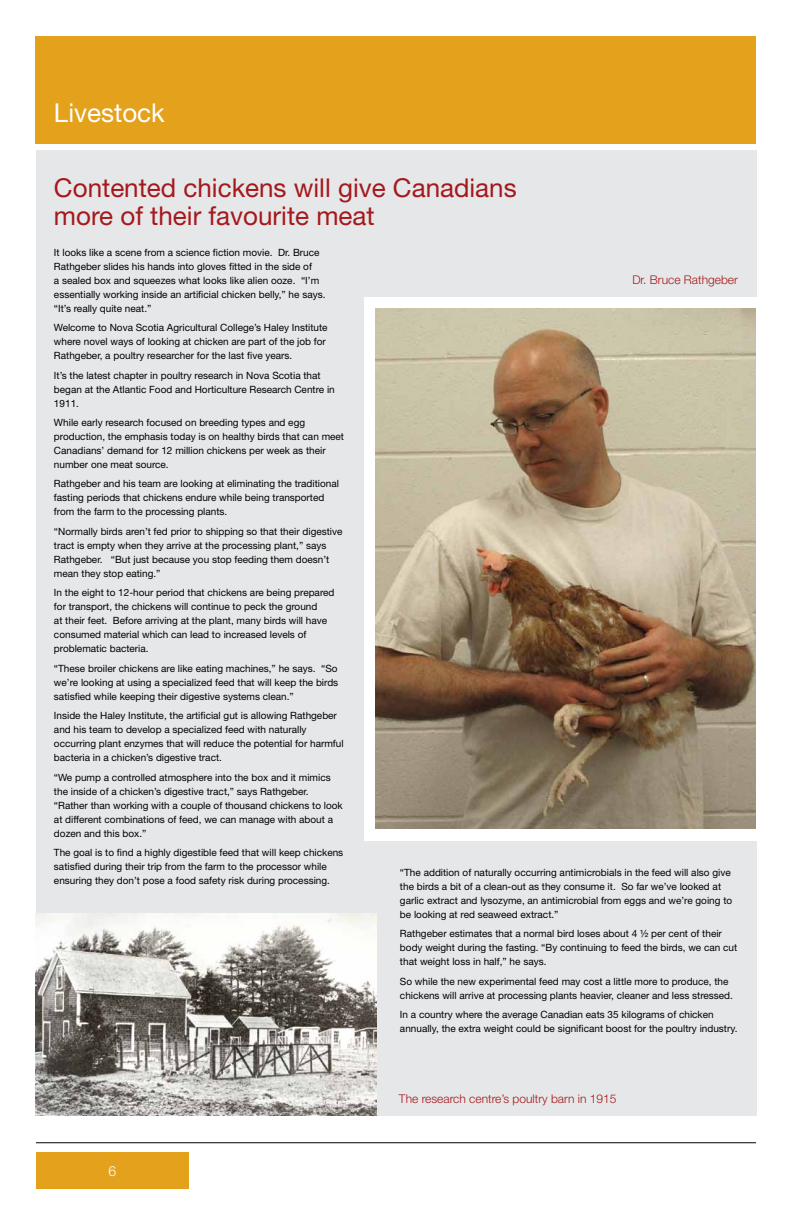
<style>
.page{position:relative;width:792px;height:1224px;background:#fff}
.page>*{position:absolute;margin:0;border:0;box-sizing:border-box;transform-origin:0 0}
.t1{font:26px/28px "Helvetica Neue";color:#a5181c}
.t2{font:26px "Helvetica Neue";color:#fff}
.t3{font:300 14px "Helvetica Neue";color:#fff}
.t4{font:300 12px "Helvetica Neue";color:#a5181c}
.t5{font:10px/14px "Helvetica Neue";color:#000}
</style>
<div class="page">
<div style="left:36px;top:1152px;width:153px;height:36px;background:#e4a11b"></div>
<div style="left:36px;top:36px;width:720px;height:108px;background:#e4a11b"></div>
<hr style="left:36px;top:1142px;width:720px;height:1px;background:#000">
<div style="left:36px;top:150px;width:721px;height:966px;background:#e6e7e8"></div>
<div style="left:364px;top:297px;width:397px;height:544px;background:#fff"></div>
<img style="left:376px;top:309px;width:380px;height:519px">
<img style="left:36px;top:913px;width:340px;height:203px">
<h1 class="t2" style="left:54px;top:97px;width:112px">Livestock</h1>
<h1 class="t1" style="left:54px;top:173px;width:464px">Contented chickens will give Canadians more of their favourite meat</h1>
<p class="t5" style="left:54px;top:245px;width:273px">It looks like a scene from a science fiction movie. Dr. Bruce Rathgeber slides his hands into gloves fitted in the side of<br>a sealed box and squeezes what looks like alien ooze. “I’m essentially working inside an artificial chicken belly,” he says. “It’s really quite neat.”</p>
<p class="t5" style="left:54px;top:321px;width:275px">Welcome to Nova Scotia Agricultural College’s Haley Institute where novel ways of looking at chicken are part of the job for<br>Rathgeber, a poultry researcher for the last five years.</p>
<p class="t5" style="left:54px;top:368px;width:282px">It’s the latest chapter in poultry research in Nova Scotia that began at the Atlantic Food and Horticulture Research Centre in<br>1911.</p>
<p class="t5" style="left:54px;top:415px;width:292px">While early research focused on breeding types and egg production, the emphasis today is on healthy birds that can meet Canadians’ demand for 12 million chickens per week as their number one meat source.</p>
<p class="t5" style="left:54px;top:477px;width:287px">Rathgeber and his team are looking at eliminating the traditional fasting periods that chickens endure while being transported from the farm to the processing plants.</p>
<p class="t5" style="left:54px;top:524px;width:290px">“Normally birds aren’t fed prior to shipping so that their digestive tract is empty when they arrive at the processing plant,” says Rathgeber. “But just because you stop feeding them doesn’t mean they stop eating.”</p>
<p class="t5" style="left:54px;top:586px;width:282px">In the eight to 12-hour period that chickens are being prepared for transport, the chickens will continue to peck the ground<br>at their feet. Before arriving at the plant, many birds will have consumed material which can lead to increased levels of problematic bacteria.</p>
<p class="t5" style="left:54px;top:661px;width:286px;text-align:justify">“These broiler chickens are like eating machines,” he says. “So we’re looking at using a specialized feed that will keep the birds satisfied while keeping their digestive systems clean.”</p>
<p class="t5" style="left:54px;top:708px;width:291px">Inside the Haley Institute, the artificial gut is allowing Rathgeber and his team to develop a specialized feed with naturally occurring plant enzymes that will reduce the potential for harmful bacteria in a chicken’s digestive tract.</p>
<p class="t5" style="left:54px;top:770px;width:290px">“We pump a controlled atmosphere into the box and it mimics the inside of a chicken’s digestive tract,” says Rathgeber. “Rather than working with a couple of thousand chickens to look at different combinations of feed, we can manage with about a dozen and this box.”</p>
<p class="t5" style="left:54px;top:845px;width:291px">The goal is to find a highly digestible feed that will keep chickens satisfied during their trip from the farm to the processor while ensuring they don’t pose a food safety risk during processing.</p>
<h2 class="t3" style="left:109px;top:1162px;width:9px">6</h2>
<p class="t4" style="left:632px;top:273px;width:107px">Dr. Bruce Rathgeber</p>
<p class="t5" style="left:400px;top:865px;width:334px">“The addition of naturally occurring antimicrobials in the feed will also give the birds a bit of a clean-out as they consume it. So far we’ve looked at garlic extract and lysozyme, an antimicrobial from eggs and we’re going to be looking at red seaweed extract.”</p>
<p class="t5" style="left:400px;top:927px;width:339px">Rathgeber estimates that a normal bird loses about 4 ½ per cent of their body weight during the fasting. “By continuing to feed the birds, we can cut that weight loss in half,” he says.</p>
<p class="t5" style="left:400px;top:974px;width:335px">So while the new experimental feed may cost a little more to produce, the chickens will arrive at processing plants heavier, cleaner and less stressed.</p>
<p class="t5" style="left:400px;top:1007px;width:339px">In a country where the average Canadian eats 35 kilograms of chicken annually, the extra weight could be significant boost for the poultry industry.</p>
<p class="t4" style="left:399px;top:1092px;width:219px">The research centre’s poultry barn in 1915</p>
</div>
